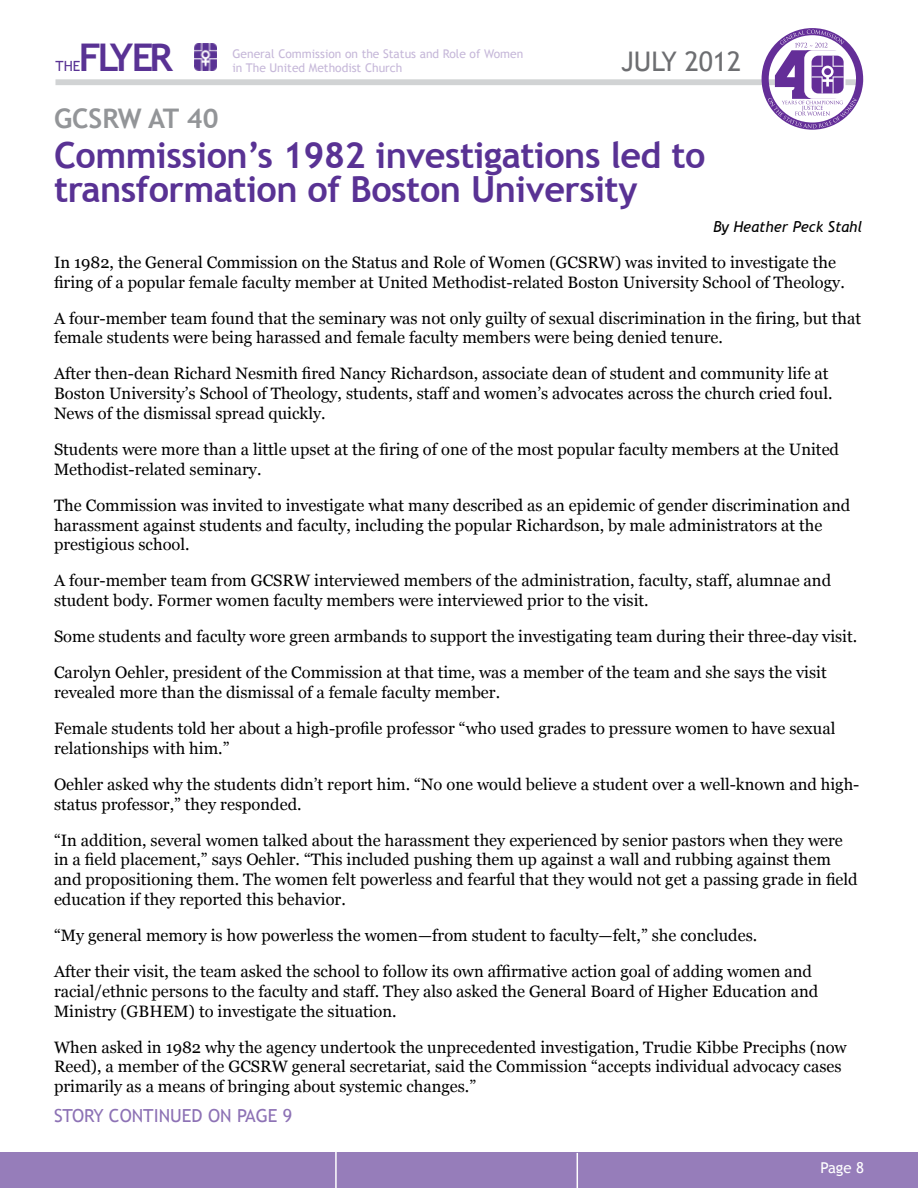
<style>
.page{position:relative;width:918px;height:1188px;background:#fff}
.page>*{position:absolute;margin:0;border:0;box-sizing:border-box;transform-origin:0 0}
.t1{font:700 38.1px "Trebuchet MS";letter-spacing:-.09em;color:#593294}
.t2{font:700 36px/33.6px "Trebuchet MS";letter-spacing:-.015em;color:#593294}
.t3{font:700 27px "Trebuchet MS";color:#939598}
.t4{font:27px "Trebuchet MS";color:#6d6e71}
.t5{font:18px "Trebuchet MS";color:#8d72b5}
.t6{font:16.5px/19.8px "Georgia";color:#000}
.t7{font:italic 15px "Trebuchet MS";color:#000}
.t8{font:15px "Trebuchet MS";color:#fff}
.t9{font:14.1px "Trebuchet MS";color:#593294}
.t10{font:12px/14.4px "Trebuchet MS";color:#c6b8d9}
</style>
<div class="page">
<img style="left:194px;top:43px;width:23px;height:27px">
<div style="left:56px;top:79px;width:807px;height:6px;background:#d1d3d4"></div>
<div style="left:0;top:1153px;width:918px;height:35px;background:#967dba"></div>
<svg style="left:762px;top:28px;width:101px;height:102px"></svg>
<hr style="left:335px;top:1151px;width:2px;height:37px;background:#fff">
<hr style="left:577px;top:1153px;width:1px;height:35px;background:#fff">
<h1 class="t1" style="left:79px;top:34px;width:96px">Flyer</h1>
<p class="t10" style="left:232px;top:46px;width:292px">General Commission on the Status and Role of Women in The United Methodist Church</p>
<h3 class="t4" style="left:621px;top:46px;width:122px">JULY 2012</h3>
<p class="t9" style="left:56px;top:58px;width:26px">the</p>
<h3 class="t3" style="left:54px;top:101px;width:166px">GCSRW at 40</h3>
<h2 class="t2" style="left:54px;top:139px;width:653px">Commission’s 1982 investigations led to transformation of Boston University</h2>
<p class="t7" style="left:713px;top:218px;width:151px">By Heather Peck Stahl</p>
<p class="t6" style="left:54px;top:253px;width:792px">In 1982, the General Commission on the Status and Role of Women (GCSRW) was invited to investigate the firing of a popular female faculty member at United Methodist-related Boston University School of Theology.</p>
<p class="t6" style="left:54px;top:308px;width:809px">A four-member team found that the seminary was not only guilty of sexual discrimination in the firing, but that female students were being harassed and female faculty members were being denied tenure.</p>
<p class="t6" style="left:54px;top:364px;width:780px">After then-dean Richard Nesmith fired Nancy Richardson, associate dean of student and community life at<br>Boston University’s School of Theology, students, staff and women’s advocates across the church cried foul.<br>News of the dismissal spread quickly.</p>
<p class="t6" style="left:54px;top:440px;width:787px">Students were more than a little upset at the firing of one of the most popular faculty members at the United<br>Methodist-related seminary.</p>
<p class="t6" style="left:54px;top:496px;width:798px">The Commission was invited to investigate what many described as an epidemic of gender discrimination and harassment against students and faculty, including the popular Richardson, by male administrators at the prestigious school.</p>
<p class="t6" style="left:54px;top:571px;width:779px">A four-member team from GCSRW interviewed members of the administration, faculty, staff, alumnae and student body. Former women faculty members were interviewed prior to the visit.</p>
<p class="t6" style="left:54px;top:619px;width:805px;line-height:36px">Some students and faculty wore green armbands to support the investigating team during their three-day visit.<br>Carolyn Oehler, president of the Commission at that time, was a member of the team and she says the visit</p>
<p class="t6" style="left:54px;top:675px;width:783px;line-height:36px">revealed more than the dismissal of a female faculty member.<br>Female students told her about a high-profile professor “who used grades to pressure women to have sexual</p>
<p class="t6" style="left:54px;top:731px;width:807px;line-height:36px">relationships with him.”<br>Oehler asked why the students didn’t report him. “No one would believe a student over a well-known and high-</p>
<p class="t6" style="left:54px;top:786px;width:790px;line-height:36px">status professor,” they responded.<br>“In addition, several women talked about the harassment they experienced by senior pastors when they were</p>
<p class="t6" style="left:54px;top:850px;width:805px">in a field placement,” says Oehler. “This included pushing them up against a wall and rubbing against them and propositioning them. The women felt powerless and fearful that they would not get a passing grade in field education if they reported this behavior.</p>
<p class="t6" style="left:54px;top:918px;width:760px;line-height:36px">“My general memory is how powerless the women—from student to faculty—felt,” she concludes.<br>After their visit, the team asked the school to follow its own affirmative action goal of adding women and</p>
<p class="t6" style="left:54px;top:982px;width:766px">racial/ethnic persons to the faculty and staff. They also asked the General Board of Higher Education and<br>Ministry (GBHEM) to investigate the situation.</p>
<p class="t6" style="left:54px;top:1037px;width:794px">When asked in 1982 why the agency undertook the unprecedented investigation, Trudie Kibbe Preciphs (now<br>Reed), a member of the GCSRW general secretariat, said the Commission “accepts individual advocacy cases primarily as a means of bringing about systemic changes.”</p>
<p class="t5" style="left:54px;top:1105px;width:240px">Story Continued on PAGE 9</p>
<p class="t8" style="left:820px;top:1159px;width:45px">Page 8</p>
</div>
